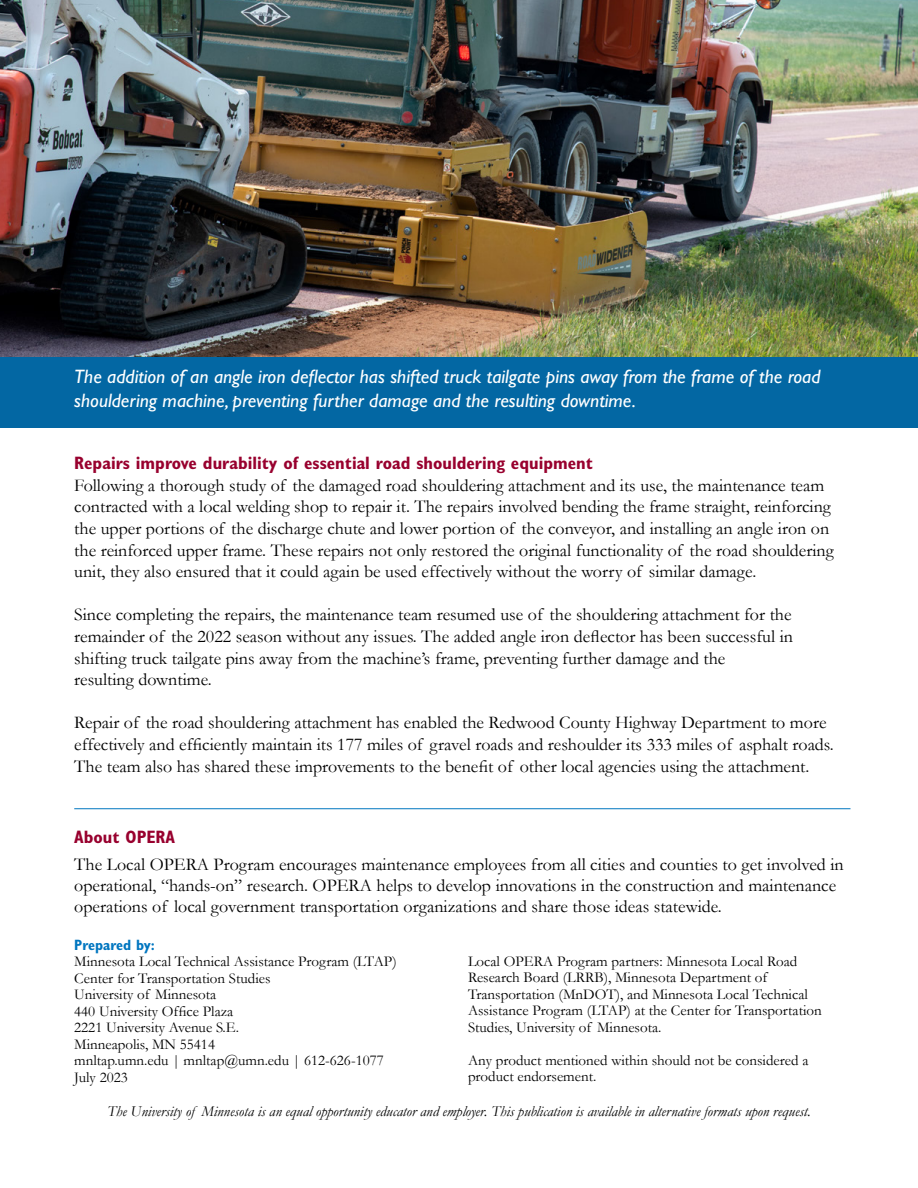
<style>
.page{position:relative;width:918px;height:1188px;background:#fff}
.page>*{position:absolute;margin:0;border:0;box-sizing:border-box;transform-origin:0 0}
.t1{font:italic 19.5px/23.4px "Gill Sans Std";color:#fff}
.Body{font:18px/21.6px "Garamond";color:#000}
.Header_2{font:700 condensed 18px "Gill Sans Std";color:#98002e}
.Boiler{font:15px/16.5px "Garamond";color:#000}
.Italic_Body{font:italic 15px "Garamond";color:#000}
.Category_Header{font:700 condensed 15px "Gill Sans Std";color:#0076c0}
.s1{font-family:"Gill Sans Std";font-weight:700;font-stretch:condensed;color:#98002e}
</style>
<div class="page">
<img style="left:0;top:0;width:918px;height:358px">
<hr style="left:74px;top:808px;width:776px;height:1px;background:#0076c0">
<div style="left:0;top:358px;width:918px;height:70px;background:#0367a3"></div>
<p class="t1" style="left:74px;top:365px;width:748px">The addition of an angle iron deflector has shifted truck tailgate pins away from the frame of the road shouldering machine, preventing further damage and the resulting downtime.</p>
<p class="Body" style="left:74px;top:453px;width:761px"><span class="s1">Repairs improve durability of essential road shouldering equipment<br></span>Following a thorough study of the damaged road shouldering attachment and its use, the maintenance team contracted with a local welding shop to repair it. The repairs involved bending the frame straight, reinforcing the upper portions of the discharge chute and lower portion of the conveyor, and installing an angle iron on the reinforced upper frame. These repairs not only restored the original functionality of the road shouldering unit, they also ensured that it could again be used effectively without the worry of similar damage.</p>
<p class="Body" style="left:74px;top:604px;width:720px">Since completing the repairs, the maintenance team resumed use of the shouldering attachment for the remainder of the 2022 season without any issues. The added angle iron deflector has been successful in shifting truck tailgate pins away from the machine’s frame, preventing further damage and the<br>resulting downtime.</p>
<p class="Body" style="left:74px;top:712px;width:761px">Repair of the road shouldering attachment has enabled the Redwood County Highway Department to more effectively and efficiently maintain its 177 miles of gravel roads and reshoulder its 333 miles of asphalt roads.<br>The team also has shared these improvements to the benefit of other local agencies using the attachment.</p>
<p class="Header_2" style="left:74px;top:826px;width:102px">About OPERA</p>
<p class="Body" style="left:74px;top:854px;width:771px;line-height:21px">The Local OPERA Program encourages maintenance employees from all cities and counties to get involved in operational, “hands-on” research. OPERA helps to develop innovations in the construction and maintenance operations of local government transportation organizations and share those ideas statewide.</p>
<p class="Category_Header" style="left:74px;top:936px;width:82px">Prepared by:</p>
<p class="Boiler" style="left:74px;top:953px;width:324px">Minnesota Local Technical Assistance Program (LTAP)</p>
<p class="Boiler" style="left:74px;top:970px;width:198px">Center for Transportation Studies</p>
<p class="Boiler" style="left:74px;top:986px;width:144px">University of Minnesota</p>
<p class="Boiler" style="left:74px;top:1003px;width:161px">440 University Office Plaza</p>
<p class="Boiler" style="left:74px;top:1019px;width:166px">2221 University Avenue S.E.</p>
<p class="Boiler" style="left:74px;top:1036px;width:142px">Minneapolis, MN 55414</p>
<p class="Boiler" style="left:74px;top:1052px;width:311px">mnltap.umn.edu | mnltap@umn.edu | 612-626-1077<br>July 2023</p>
<p class="Boiler" style="left:468px;top:953px;width:355px">Local OPERA Program partners: Minnesota Local Road Research Board (LRRB), Minnesota Department of Transportation (MnDOT), and Minnesota Local Technical Assistance Program (LTAP) at the Center for Transportation Studies, University of Minnesota.</p>
<p class="Boiler" style="left:468px;top:1052px;width:342px">Any product mentioned within should not be considered a product endorsement.</p>
<p class="Italic_Body" style="left:107px;top:1102px;width:705px">The University of Minnesota is an equal opportunity educator and employer. This publication is available in alternative formats upon request.</p>
</div>
